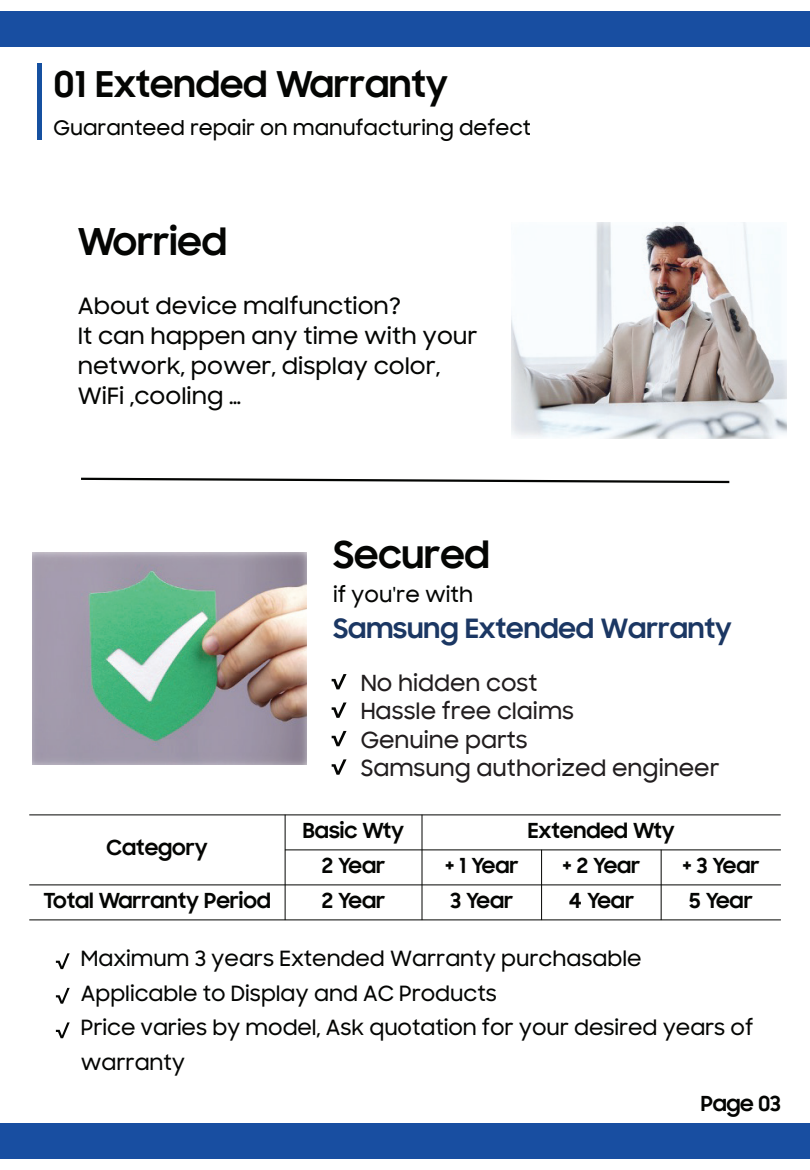
<style>
.page{position:relative;width:810px;height:1170px;background:#fff}
.page>*{position:absolute;margin:0;border:0;box-sizing:border-box;transform-origin:0 0}
.t1{font:700 37.5px "Samsung Sharp Sans";color:#040503}
.t2{font:700 36px "Samsung Sharp Sans";color:#040503}
.t3{font:700 27px "Samsung Sharp Sans";color:#1b3763}
.t4{font:500 22.5px/30px "Samsung Sharp Sans";color:#040503}
.t5{font:500 22.5px/28.5px "Samsung Sharp Sans";color:#211d1e}
.t6{font:500 21px/34.5px "Samsung Sharp Sans";color:#040503}
.t7{font:700 21px "Samsung Sharp Sans";color:#040503}
.t8{font:500 20.25px "Samsung Sharp Sans";color:#040503}
</style>
<div class="page">
<div style="left:0;top:12px;width:810px;height:35px;background:#184ea1"></div>
<div style="left:0;top:1124px;width:810px;height:35px;background:#184ea1"></div>
<svg style="left:81px;top:477px;width:649px;height:7px"></svg>
<svg style="left:332px;top:674px;width:15px;height:15px"></svg>
<svg style="left:332px;top:703px;width:15px;height:15px"></svg>
<svg style="left:332px;top:731px;width:15px;height:15px"></svg>
<svg style="left:332px;top:759px;width:15px;height:16px"></svg>
<div style="left:37px;top:63px;width:5px;height:77px;background:#1550a0"></div>
<hr style="left:285px;top:815px;width:1px;height:105px;background:#040503">
<hr style="left:422px;top:815px;width:1px;height:105px;background:#040503">
<hr style="left:541px;top:850px;width:1px;height:70px;background:#040503">
<hr style="left:661px;top:850px;width:1px;height:70px;background:#040503">
<hr style="left:285px;top:850px;width:496px;height:1px;background:#040503">
<hr style="left:29px;top:885px;width:752px;height:1px;background:#040503">
<hr style="left:29px;top:815px;width:752px;height:1px;background:#040503">
<hr style="left:29px;top:920px;width:752px;height:1px;background:#040503">
<svg style="left:56px;top:953px;width:14px;height:16px"></svg>
<svg style="left:56px;top:988px;width:14px;height:16px"></svg>
<svg style="left:56px;top:1022px;width:14px;height:16px"></svg>
<img style="left:32px;top:552px;width:275px;height:213px">
<img style="left:512px;top:222px;width:274px;height:216px">
<h2 class="t2" style="left:54px;top:57px;width:396px">01 Extended Warranty</h2>
<p class="t8" style="left:54px;top:113px;width:479px">Guaranteed repair on manufacturing defect</p>
<h1 class="t1" style="left:78px;top:214px;width:151px">Worried</h1>
<p class="t4" style="left:78px;top:290px;width:401px">About device malfunction?<br>It can happen any time with your network, power, display color,<br>WiFi ,cooling …</p>
<h1 class="t1" style="left:333px;top:526px;width:158px">Secured</h1>
<p class="t6" style="left:333px;top:577px;width:142px">if you're with</p>
<p class="t3" style="left:333px;top:609px;width:400px">Samsung Extended Warranty</p>
<p class="t7" style="left:107px;top:832px;width:103px">Category</p>
<p class="t5" style="left:361px;top:668px;width:360px">No hidden cost<br>Hassle free claims<br>Genuine parts<br>Samsung authorized engineer</p>
<p class="t7" style="left:303px;top:815px;width:103px">Basic Wty</p>
<p class="t7" style="left:528px;top:815px;width:148px">Extended Wty</p>
<p class="t7" style="left:322px;top:850px;width:65px">2 Year</p>
<p class="t7" style="left:445px;top:850px;width:75px">+ 1 Year</p>
<p class="t7" style="left:563px;top:850px;width:79px">+ 2 Year</p>
<p class="t7" style="left:682px;top:850px;width:79px">+ 3 Year</p>
<p class="t7" style="left:44px;top:885px;width:229px">Total Warranty Period</p>
<p class="t7" style="left:322px;top:885px;width:65px">2 Year</p>
<p class="t7" style="left:451px;top:885px;width:64px">3 Year</p>
<p class="t7" style="left:569px;top:885px;width:67px">4 Year</p>
<p class="t7" style="left:689px;top:885px;width:65px">5 Year</p>
<p class="t6" style="left:81px;top:940px;width:674px">Maximum 3 years Extended Warranty purchasable Applicable to Display and AC Products<br>Price varies by model, Ask quotation for your desired years of warranty</p>
<p class="t7" style="left:701px;top:1088px;width:81px">Page 03</p>
</div>
